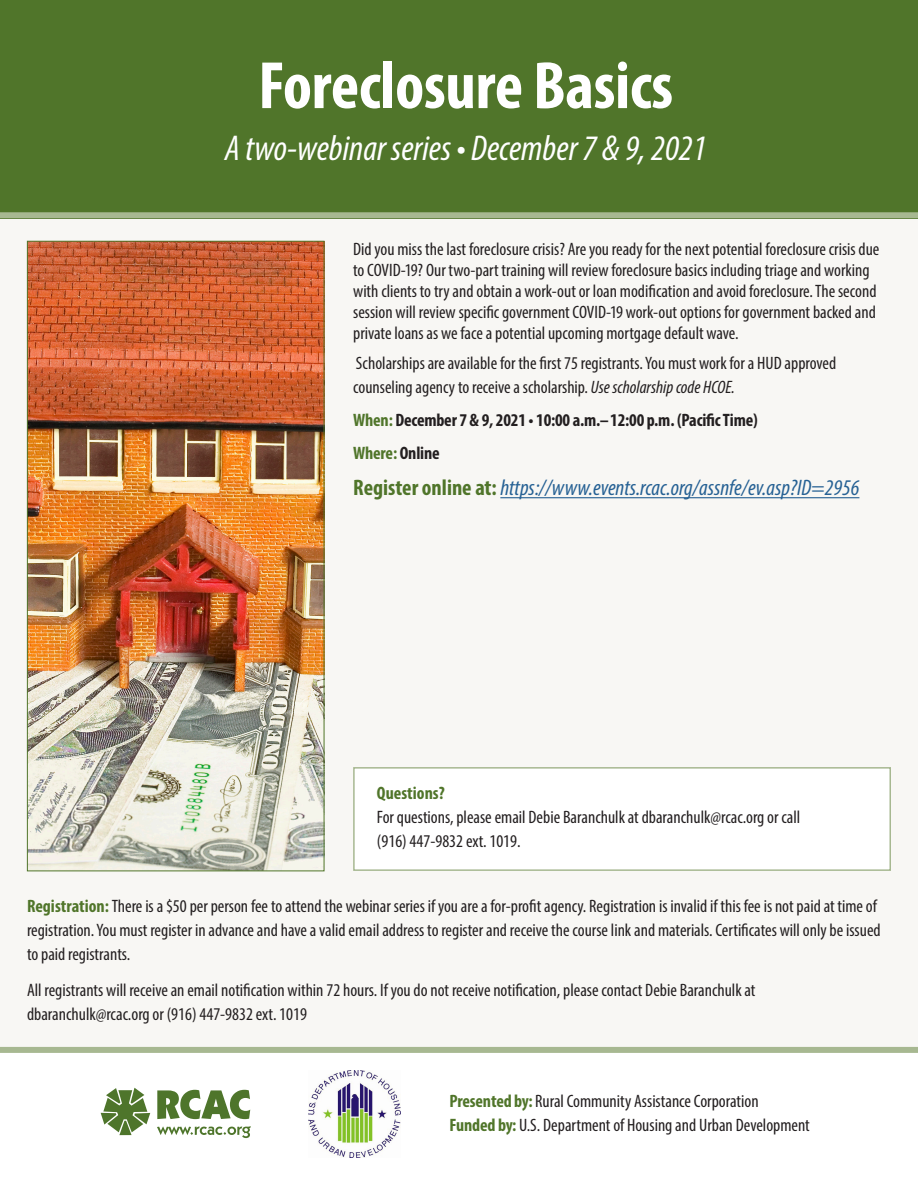
<style>
.page{position:relative;width:918px;height:1188px;background:#f8f7f4}
.page>*{position:absolute;margin:0;border:0;box-sizing:border-box;transform-origin:0 0}
.t1{font:700 condensed 67.5px "Myriad Pro";letter-spacing:-.005em;color:#fff}
.t2{font:italic condensed 36px "Myriad Pro";color:#fff}
.Class_Title{font:italic condensed 22.5px "Myriad Pro";color:#266194}
.Class_Title-2{font:condensed 18px/24px "Myriad Pro";color:#231f20}
.t3{font:700 condensed 18px "Myriad Pro";letter-spacing:-.01em;color:#231f20}
.t4{font:700 condensed 18px "Myriad Pro";letter-spacing:-.01em;color:#50752a}
.s1{font-style:italic}
.s2{color:#50752a}
.s3{color:#231f20}
.s4{font-weight:700;font-style:normal;color:#50752a}
.s5{font-weight:700;color:#50752a}
</style>
<div class="page">
<div style="left:0;top:1047px;width:918px;height:141px;background:#fff"></div>
<div style="left:353px;top:767px;width:538px;height:104px;background:#fff;border:2px solid #a7b891"></div>
<svg style="left:101px;top:1088px;width:49px;height:47px"></svg>
<svg style="left:157px;top:1090px;width:93px;height:29px"></svg>
<svg style="left:157px;top:1126px;width:94px;height:12px"></svg>
<img style="left:308px;top:1071px;width:93px;height:87px">
<div style="left:0;top:0;width:918px;height:218px;background:#50752a"></div>
<hr style="left:500px;top:497px;width:359px;height:1px;background:#266194">
<div style="left:0;top:212px;width:918px;height:6px;background:#a7b891"></div>
<img style="left:29px;top:243px;width:293px;height:626px">
<p class="t1" style="left:258px;top:43px;width:416px">Foreclosure Basics</p>
<p class="t2" style="left:225px;top:126px;width:483px">A two-webinar series • December 7 &amp; 9, 2021</p>
<p class="Class_Title-2" style="left:353px;top:238px;width:528px;line-height:21px">Did you miss the last foreclosure crisis? Are you ready for the next potential foreclosure crisis due to COVID-19? Our two-part training will review foreclosure basics including triage and working with clients to try and obtain a work-out or loan modification and avoid foreclosure. The second session will review specific government COVID-19 work-out options for government backed and private loans as we face a potential upcoming mortgage default wave.</p>
<p class="Class_Title-2" style="left:353px;top:351px;width:485px">Scholarships are available for the first 75 registrants. You must work for a HUD approved counseling agency to receive a scholarship. <span class="s1">Use scholarship code HCOE.</span></p>
<p class="t3" style="left:353px;top:409px;width:406px"><span class="s2">When:</span> December 7 &amp; 9, 2021 • 10:00 a.m.–12:00 p.m. (Pacific Time)</p>
<p class="t4" style="left:353px;top:442px;width:88px">Where: <span class="s3">Online</span></p>
<p class="Class_Title" style="left:353px;top:474px;width:508px"><span class="s4">Register online at:</span> https://www.events.rcac.org/assnfe/ev.asp?ID=2956</p>
<p class="Class_Title-2" style="left:377px;top:781px;width:425px"><span class="s5">Questions?<br></span>For questions, please email Debie Baranchulk at dbaranchulk@rcac.org or call (916) 447-9832 ext. 1019.</p>
<p class="Class_Title-2" style="left:27px;top:894px;width:855px"><span class="s5">Registration:</span> There is a $50 per person fee to attend the webinar series if you are a for-profit agency. Registration is invalid if this fee is not paid at time of registration. You must register in advance and have a valid email address to register and receive the course link and materials. Certificates will only be issued to paid registrants.</p>
<p class="Class_Title-2" style="left:27px;top:978px;width:730px">All registrants will receive an email notification within 72 hours. If you do not receive notification, please contact Debie Baranchulk at dbaranchulk@rcac.org or (916) 447-9832 ext. 1019</p>
<p class="Class_Title-2" style="left:450px;top:1088px;width:362px"><span class="s5">Presented by:</span> Rural Community Assistance Corporation<br><span class="s5">Funded by:</span> U.S. Department of Housing and Urban Development</p>
</div>
